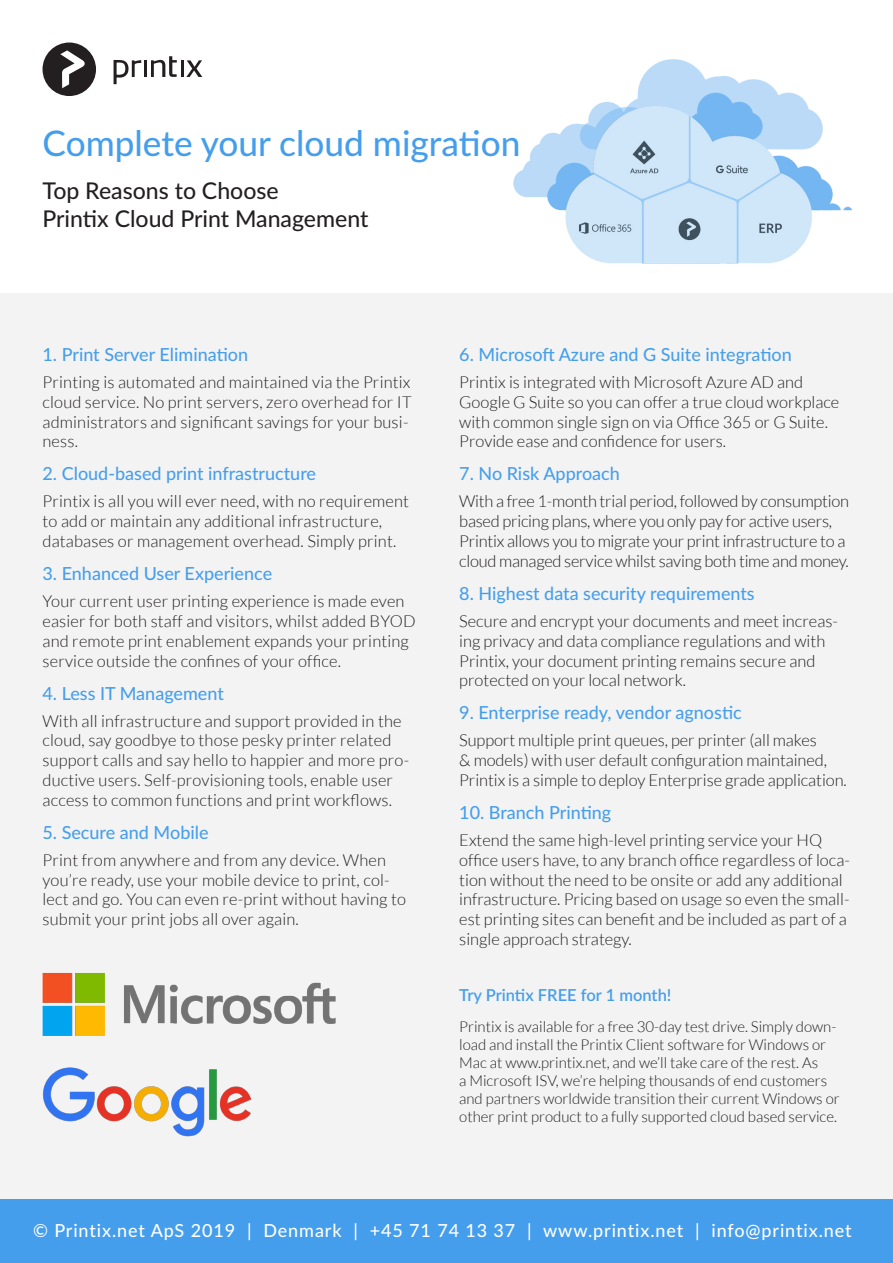
<style>
.page{position:relative;width:893px;height:1263px;background:#fff}
.page>*{position:absolute;margin:0;border:0;box-sizing:border-box;transform-origin:0 0}
.t1{font:500 35.25px "Lato";color:#459eec}
.t2{font:500 23.1px "Lato";color:#231f20}
.t3{font:500 18px "Lato";color:#459eec}
.t4{font:500 18px "Lato";letter-spacing:.05em;color:#fff}
.t5{font:300 16.5px/19.8px "Lato";color:#231f20}
.t6{font:600 16.5px "Lato";color:#459eec}
.t7{font:300 15px/18px "Lato";color:#231f20}
</style>
<div class="page">
<div style="left:0;top:293px;width:893px;height:906px;background:#f3f3f3"></div>
<div style="left:43px;top:43px;width:53px;height:53px;background:#231f20;border-radius:50%"></div>
<svg style="left:60px;top:50px;width:25px;height:38px"></svg>
<svg style="left:114px;top:60px;width:27px;height:24px"></svg>
<hr style="left:144px;top:60px;width:3px;height:17px;background:#231f20">
<svg style="left:151px;top:56px;width:51px;height:21px"></svg>
<img style="left:43px;top:972px;width:293px;height:64px">
<img style="left:43px;top:1067px;width:209px;height:70px">
<img style="left:513px;top:59px;width:339px;height:205px">
<div style="left:0;top:1199px;width:893px;height:64px;background:#459eec"></div>
<p class="t1" style="left:43px;top:118px;width:479px">Complete your cloud migration</p>
<p class="t2" style="left:43px;top:174px;width:238px">Top Reasons to Choose</p>
<p class="t2" style="left:43px;top:202px;width:327px">Printix Cloud Print Management</p>
<p class="t3" style="left:43px;top:342px;width:207px">1. Print Server Elimination</p>
<p class="t5" style="left:43px;top:372px;width:371px">Printing is automated and maintained via the Printix cloud service. No print servers, zero overhead for IT administrators and significant savings for your busi&shy;ness.</p>
<p class="t3" style="left:43px;top:461px;width:275px">2. Cloud-based print infrastructure</p>
<p class="t5" style="left:43px;top:492px;width:368px">Printix is all you will ever need, with no requirement to add or maintain any additional infrastructure, databases or management overhead. Simply print.</p>
<p class="t3" style="left:43px;top:561px;width:231px">3. Enhanced User Experience</p>
<p class="t5" style="left:43px;top:591px;width:375px">Your current user printing experience is made even easier for both staff and visitors, whilst added BYOD and remote print enablement expands your printing service outside the confines of your office.</p>
<p class="t3" style="left:43px;top:680px;width:183px">4. Less IT Management</p>
<p class="t5" style="left:43px;top:711px;width:368px">With all infrastructure and support provided in the cloud, say goodbye to those pesky printer related support calls and say hello to happier and more pro&shy;ductive users. Self-provisioning tools, enable user access to common functions and print workflows.</p>
<p class="t3" style="left:43px;top:819px;width:168px">5. Secure and Mobile</p>
<p class="t5" style="left:43px;top:850px;width:365px">Print from anywhere and from any device. When you’re ready, use your mobile device to print, col&shy;lect and go. You can even re-print without having to submit your print jobs all over again.</p>
<p class="t3" style="left:459px;top:342px;width:334px">6. Microsoft Azure and G Suite integration</p>
<p class="t5" style="left:459px;top:372px;width:382px">Printix is integrated with Microsoft Azure AD and Google G Suite so you can offer a true cloud workplace with common single sign on via Office 365 or G Suite.<br>Provide ease and confidence for users.</p>
<p class="t3" style="left:459px;top:461px;width:162px">7. No Risk Approach</p>
<p class="t5" style="left:459px;top:492px;width:391px">With a free 1-month trial period, followed by consumption based pricing plans, where you only pay for active users, Printix allows you to migrate your print infrastructure to a cloud managed service whilst saving both time and money.</p>
<p class="t3" style="left:459px;top:580px;width:297px">8. Highest data security requirements</p>
<p class="t5" style="left:459px;top:611px;width:380px">Secure and encrypt your documents and meet increas&shy;ing privacy and data compliance regulations and with Printix, your document printing remains secure and protected on your local network.</p>
<p class="t3" style="left:459px;top:700px;width:284px">9. Enterprise ready, vendor agnostic</p>
<p class="t5" style="left:459px;top:730px;width:389px">Support multiple print queues, per printer (all makes<br>&amp; models) with user default configuration maintained,<br>Printix is a simple to deploy Enterprise grade application.</p>
<p class="t3" style="left:459px;top:799px;width:154px">10. Branch Printing</p>
<p class="t5" style="left:459px;top:830px;width:392px">Extend the same high-level printing service your HQ office users have, to any branch office regardless of loca&shy;tion without the need to be onsite or add any additional infrastructure. Pricing based on usage so even the small&shy;est printing sites can benefit and be included as part of a single approach strategy.</p>
<p class="t6" style="left:459px;top:983px;width:214px">Try Printix FREE for 1 month!</p>
<p class="t7" style="left:459px;top:1018px;width:382px">Printix is available for a free 30-day test drive. Simply down&shy;load and install the Printix Client software for Windows or Mac at www.printix.net, and we’ll take care of the rest. As<br>a Microsoft ISV, we’re helping thousands of end customers and partners worldwide transition their current Windows or other print product to a fully supported cloud based service.</p>
<p class="t4" style="left:33px;top:1217px;width:820px">© Printix.net ApS 2019 | Denmark | +45 71 74 13 37 | www.printix.net | info@printix.net</p>
</div>
